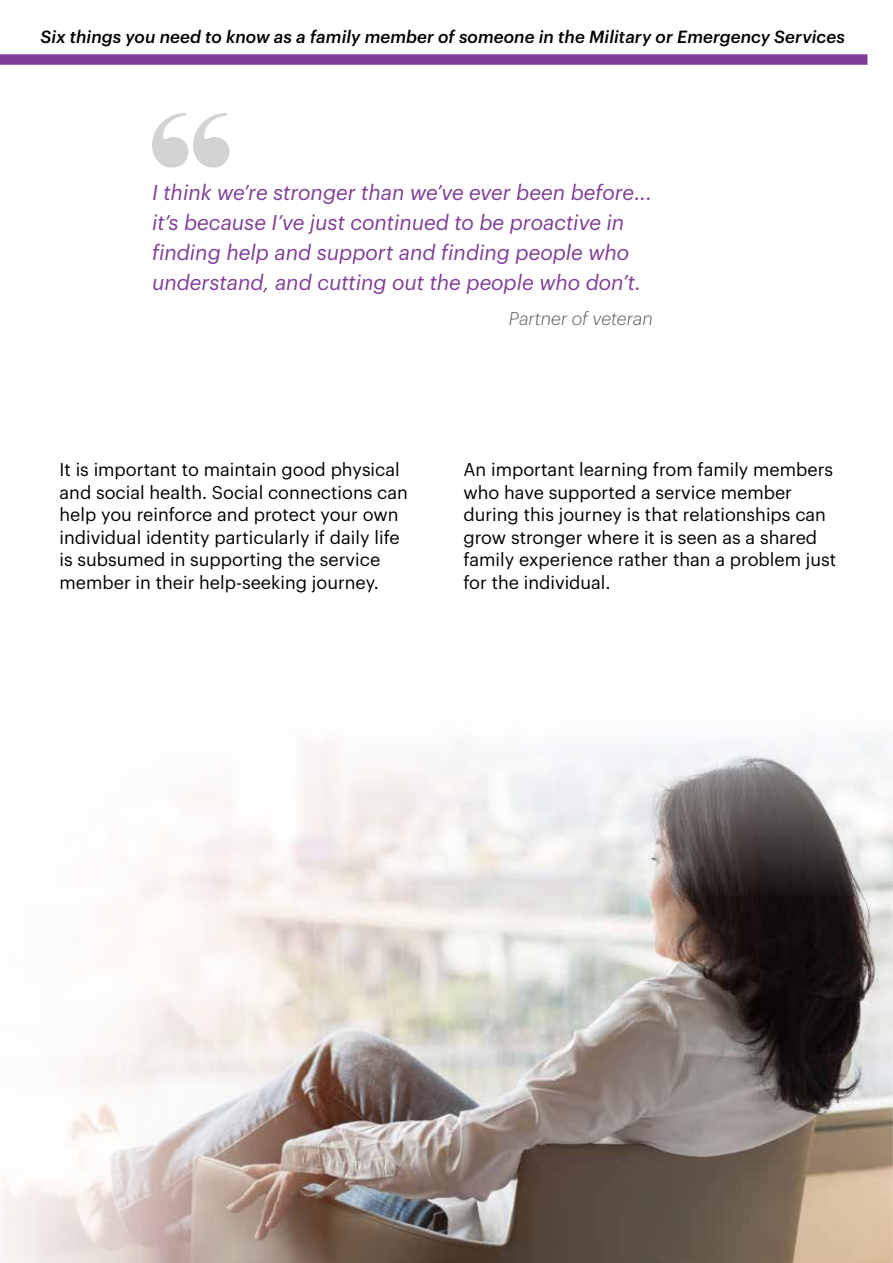
<style>
.page{position:relative;width:893px;height:1263px;background:#fff}
.page>*{position:absolute;margin:0;border:0;box-sizing:border-box;transform-origin:0 0}
.t1{font:italic 21px/30px "Graphik";color:#7f3d97}
.t2{font:18px/22.5px "Graphik";color:#000}
.t3{font:italic 300 18px "Graphik";color:#58595b}
.t4{font:italic 500 17.25px "Graphik";letter-spacing:.005em;color:#000}
</style>
<div class="page">
<div style="left:0;top:54px;width:867px;height:11px;background:#7f3d97"></div>
<img style="left:0;top:740px;width:892px;height:523px">
<svg style="left:152px;top:113px;width:77px;height:55px"></svg>
<p class="t4" style="left:41px;top:24px;width:806px">Six things you need to know as a family member of someone in the Military or Emergency Services</p>
<p class="t1" style="left:152px;top:175px;width:502px">I think we’re stronger than we’ve ever been before... it’s because I’ve just continued to be proactive in finding help and support and finding people who understand, and cutting out the people who don’t.</p>
<p class="t3" style="left:509px;top:306px;width:145px">Partner of veteran</p>
<p class="t2" style="left:60px;top:457px;width:350px">It is important to maintain good physical and social health. Social connections can help you reinforce and protect your own individual identity particularly if daily life is subsumed in supporting the service member in their help-seeking journey.</p>
<p class="t2" style="left:463px;top:457px;width:374px">An important learning from family members who have supported a service member during this journey is that relationships can grow stronger where it is seen as a shared family experience rather than a problem just for the individual.</p>
</div>
